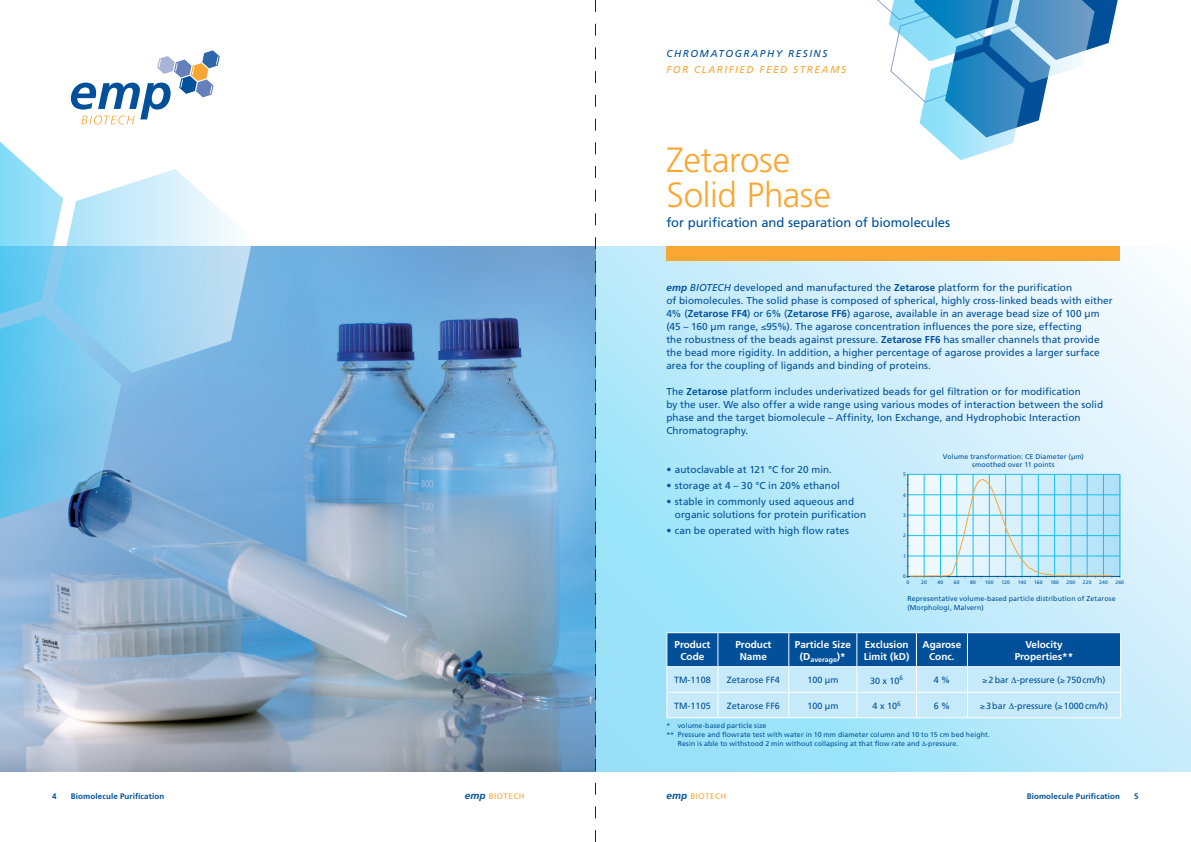
<style>
.page{position:relative;width:1191px;height:842px;background:#fff}
.page>*{position:absolute;margin:0;border:0;box-sizing:border-box;transform-origin:0 0}
.t1{font:300 35px/35px "Frutiger";letter-spacing:-.015em;color:#faa633}
.t2{font:13px "Frutiger";letter-spacing:-.005em;color:#015099}
.t3{font:10px/13px "Frutiger";letter-spacing:.005em;color:#015099}
.t4{font:700 10px/12px "Frutiger";color:#fff;text-align:center}
.t5{font:italic 10px "Frutiger";letter-spacing:.15em;color:#faa633}
.t6{font:italic 10px "Frutiger";letter-spacing:.15em;color:#015099}
.t7{font:9px "Frutiger";color:#015099}
.t8{font:700 8px "Frutiger";letter-spacing:.015em;color:#015099}
.t9{font:8px "Frutiger";letter-spacing:.065em;color:#faa633}
.t10{font:7px/9px "Frutiger";letter-spacing:.015em;color:#015099}
.t11{font:700 7px "Frutiger";color:#fff}
.t12{font:5px "Frutiger";letter-spacing:.02em;color:#015099}
.s1{font-weight:700;font-style:italic}
.s2{font-style:italic}
.s3{font-weight:700}
.s4{font-weight:700;font-style:italic;font-size:10px;color:#015099}
</style>
<div class="page">
<svg style="left:596px;top:247px;width:595px;height:524px;background:#c2ecfa"></svg>
<svg style="left:908px;top:475px;width:211px;height:101px"></svg>
<img style="left:0;top:247px;width:595px;height:524px">
<div style="left:666px;top:247px;width:454px;height:14px;background:#faa633"></div>
<svg style="left:71px;top:50px;width:149px;height:74px"></svg>
<svg style="left:877px;top:0;width:240px;height:160px"></svg>
<svg style="left:0;top:141px;width:253px;height:378px;background:#95ceed"></svg>
<hr style="left:666px;top:632px;width:52px;height:1px;background:#fff">
<hr style="left:718px;top:632px;width:71px;height:1px;background:#fff">
<hr style="left:789px;top:632px;width:68px;height:1px;background:#fff">
<hr style="left:857px;top:632px;width:59px;height:1px;background:#fff">
<hr style="left:916px;top:632px;width:51px;height:1px;background:#fff">
<hr style="left:967px;top:632px;width:154px;height:1px;background:#fff">
<svg style="left:666px;top:633px;width:455px;height:84px;background:#7cafd4"></svg>
<hr style="left:666px;top:717px;width:52px;height:1px;background:#fff">
<hr style="left:718px;top:717px;width:71px;height:1px;background:#fff">
<hr style="left:789px;top:717px;width:68px;height:1px;background:#fff">
<hr style="left:857px;top:717px;width:59px;height:1px;background:#fff">
<hr style="left:916px;top:717px;width:51px;height:1px;background:#fff">
<hr style="left:967px;top:717px;width:154px;height:1px;background:#fff">
<hr style="left:906px;top:474px;width:214px;height:1px;background:#15c0f2">
<hr style="left:906px;top:495px;width:214px;height:1px;background:#15c0f2">
<hr style="left:906px;top:515px;width:214px;height:1px;background:#15c0f2">
<hr style="left:906px;top:535px;width:214px;height:1px;background:#15c0f2">
<hr style="left:906px;top:556px;width:214px;height:1px;background:#15c0f2">
<hr style="left:924px;top:474px;width:1px;height:104px;background:#15c0f2">
<hr style="left:940px;top:474px;width:1px;height:104px;background:#15c0f2">
<hr style="left:956px;top:474px;width:1px;height:104px;background:#15c0f2">
<hr style="left:973px;top:474px;width:1px;height:104px;background:#15c0f2">
<hr style="left:989px;top:474px;width:1px;height:104px;background:#15c0f2">
<hr style="left:1005px;top:474px;width:1px;height:104px;background:#15c0f2">
<hr style="left:1021px;top:474px;width:1px;height:104px;background:#15c0f2">
<hr style="left:1038px;top:474px;width:1px;height:104px;background:#15c0f2">
<hr style="left:1054px;top:474px;width:1px;height:104px;background:#15c0f2">
<hr style="left:1070px;top:474px;width:1px;height:104px;background:#15c0f2">
<hr style="left:1087px;top:474px;width:1px;height:104px;background:#15c0f2">
<hr style="left:1103px;top:474px;width:1px;height:104px;background:#15c0f2">
<hr style="left:1119px;top:474px;width:1px;height:104px;background:#15c0f2">
<hr style="left:907px;top:474px;width:1px;height:104px;background:#015099">
<hr style="left:906px;top:576px;width:214px;height:1px;background:#015099">
<svg style="left:906px;top:479px;width:207px;height:99px;background:#c2e8f5"></svg>
<svg style="left:595px;top:0;width:1px;height:842px"></svg>
<p class="t6" style="left:666px;top:47px;width:162px">CHROMATOGRAPHY RESINS</p>
<p class="t5" style="left:666px;top:64px;width:181px">FOR CLARIFIED FEED STREAMS</p>
<p class="t1" style="left:666px;top:142px;width:166px">Zetarose<br>Solid Phase</p>
<p class="t2" style="left:666px;top:215px;width:285px">for purification and separation of biomolecules</p>
<p class="t3" style="left:666px;top:281px;width:448px"><span class="s1">emp</span> <span class="s2">BIOTECH</span> developed and manufactured the <span class="s3">Zetarose</span> platform for the purification<br>of biomolecules. The solid phase is composed of spherical, highly cross-linked beads with either 4% (<span class="s3">Zetarose FF4</span>) or 6% (<span class="s3">Zetarose FF6</span>) agarose, available in an average bead size of 100 µm (45 – 160 µm range, ≤95%). The agarose concentration influences the pore size, effecting<br>the robustness of the beads against pressure. <span class="s3">Zetarose FF6</span> has smaller channels that provide the bead more rigidity. In addition, a higher percentage of agarose provides a larger surface area for the coupling of ligands and binding of proteins.</p>
<p class="t3" style="left:666px;top:385px;width:438px">The <span class="s3">Zetarose</span> platform includes underivatized beads for gel filtration or for modification<br>by the user. We also offer a wide range using various modes of interaction between the solid phase and the target biomolecule – Affinity, Ion Exchange, and Hydrophobic Interaction Chromatography.</p>
<p class="t3" style="left:666px;top:463px;width:167px">• autoclavable at 121 °C for 20 min.</p>
<p class="t3" style="left:666px;top:479px;width:175px">• storage at 4 – 30 °C in 20% ethanol</p>
<p class="t3" style="left:675px;top:495px;width:193px;text-indent:-8px">• stable in commonly used aqueous and organic solutions for protein purification</p>
<p class="t3" style="left:666px;top:524px;width:184px">• can be operated with high flow rates</p>
<p class="t10" style="left:942px;top:452px;width:143px;line-height:8px;text-align:center">Volume transformation: CE Diameter (µm) smoothed over 11 points</p>
<p class="t12" style="left:903px;top:471px;width:4px">5</p>
<p class="t12" style="left:903px;top:492px;width:4px">4</p>
<p class="t12" style="left:903px;top:512px;width:4px">3</p>
<p class="t12" style="left:903px;top:533px;width:4px">2</p>
<p class="t12" style="left:903px;top:553px;width:4px">1</p>
<p class="t12" style="left:903px;top:573px;width:4px">0</p>
<p class="t12" style="left:906px;top:579px;width:4px">0</p>
<p class="t12" style="left:921px;top:579px;width:7px">20</p>
<p class="t12" style="left:937px;top:579px;width:7px">40</p>
<p class="t12" style="left:954px;top:579px;width:7px">60</p>
<p class="t12" style="left:970px;top:579px;width:7px">80</p>
<p class="t12" style="left:985px;top:579px;width:10px">100</p>
<p class="t12" style="left:1001px;top:579px;width:10px">120</p>
<p class="t12" style="left:1017px;top:579px;width:10px">140</p>
<p class="t12" style="left:1034px;top:579px;width:10px">160</p>
<p class="t12" style="left:1050px;top:579px;width:10px">180</p>
<p class="t12" style="left:1066px;top:579px;width:10px">200</p>
<p class="t12" style="left:1083px;top:579px;width:10px">220</p>
<p class="t12" style="left:1099px;top:579px;width:10px">240</p>
<p class="t12" style="left:1115px;top:579px;width:10px">260</p>
<p class="t10" style="left:907px;top:594px;width:210px">Representative volume-based particle distribution of Zetarose (Morphologi, Malvern)</p>
<p class="t4" style="left:674px;top:638px;width:37px">Product<br>Code</p>
<p class="t4" style="left:735px;top:638px;width:37px">Product<br>Name</p>
<p class="t4" style="left:794px;top:638px;width:58px">Particle Size</p>
<p class="t11" style="left:800px;top:655px;width:47px"><sup>(D</sup>average<sup>)*</sup></p>
<p class="t4" style="left:864px;top:638px;width:47px;text-align:left">Exclusion<br>Limit (kD)</p>
<p class="t4" style="left:922px;top:638px;width:40px">Agarose<br>Conc.</p>
<p class="t4" style="left:1014px;top:638px;width:60px">Velocity<br>Properties**</p>
<p class="t7" style="left:674px;top:674px;width:38px">TM-1108</p>
<p class="t7" style="left:727px;top:674px;width:55px">Zetarose FF4</p>
<p class="t7" style="left:807px;top:674px;width:33px">100 µm</p>
<p class="t7" style="left:870px;top:675px;width:35px">30 x 10<sup>6</sup></p>
<p class="t7" style="left:933px;top:674px;width:18px">4 %</p>
<p class="t7" style="left:982px;top:674px;width:124px">≥2bar ∆-pressure (≥750cm/h)</p>
<p class="t7" style="left:674px;top:700px;width:38px">TM-1105</p>
<p class="t7" style="left:726px;top:700px;width:55px">Zetarose FF6</p>
<p class="t7" style="left:807px;top:700px;width:33px">100 µm</p>
<p class="t7" style="left:872px;top:701px;width:30px">4 x 10<sup>6</sup></p>
<p class="t7" style="left:933px;top:700px;width:18px">6 %</p>
<p class="t7" style="left:980px;top:700px;width:129px">≥3bar ∆-pressure (≥1000cm/h)</p>
<p class="t10" style="left:666px;top:721px;width:102px">* volume-based particle size</p>
<p class="t10" style="left:677px;top:730px;width:314px;text-indent:-11px">** Pressure and flowrate test with water in 10 mm diameter column and 10 to 15 cm bed height.<br>Resin is able to withstood 2 min without collapsing at that flow rate and ∆-pressure.</p>
<p class="t8" style="left:52px;top:792px;width:6px">4</p>
<p class="t8" style="left:71px;top:792px;width:95px">Biomolecule Purification</p>
<p class="t9" style="left:465px;top:792px;width:61px"><span class="s4">emp</span> BIOTECH</p>
<p class="t9" style="left:666px;top:792px;width:61px"><span class="s4">emp</span> BIOTECH</p>
<p class="t8" style="left:1026px;top:792px;width:95px">Biomolecule Purification</p>
<p class="t8" style="left:1134px;top:792px;width:6px">5</p>
</div>
